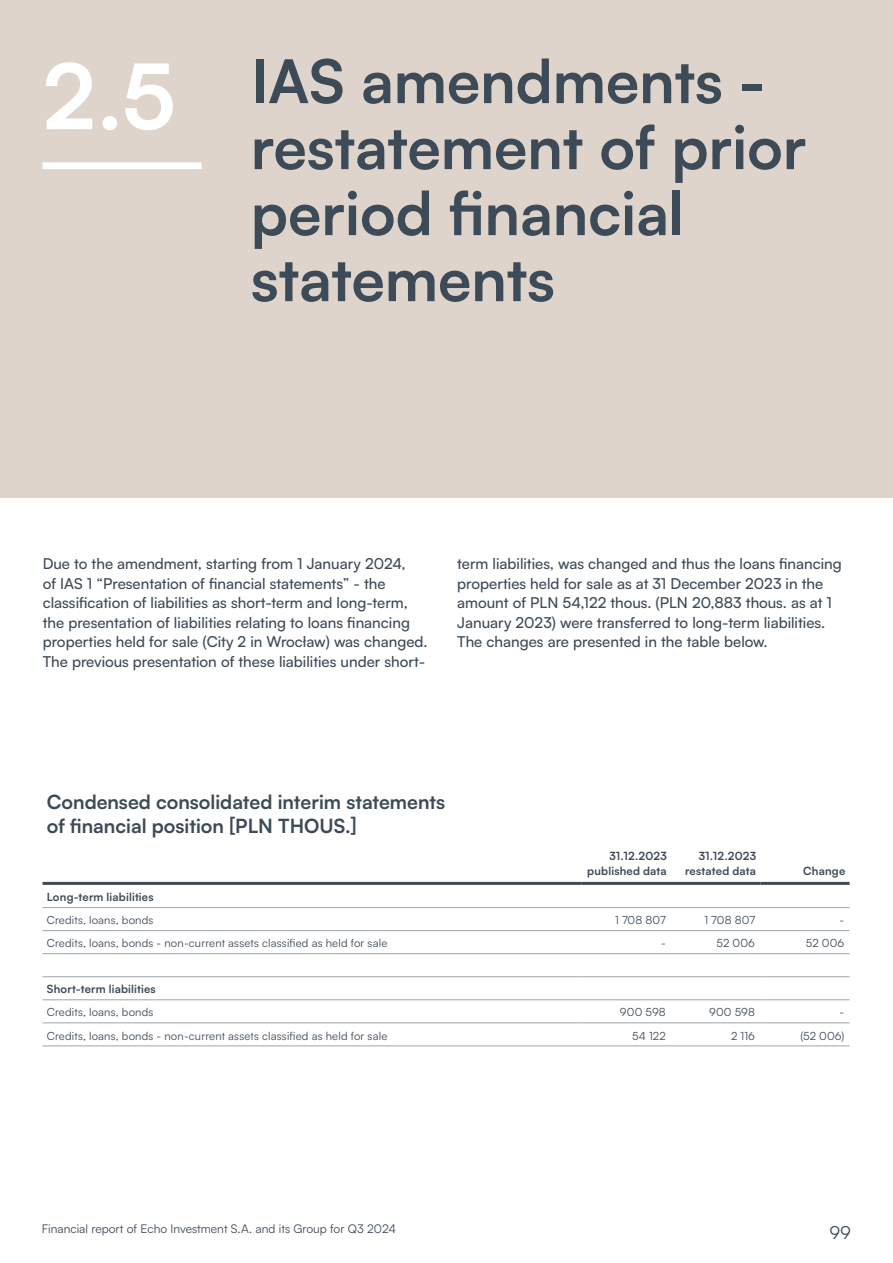
<style>
.page{position:relative;width:893px;height:1263px;background:#fff}
.page>*{position:absolute;margin:0;border:0;box-sizing:border-box;transform-origin:0 0}
.t1{font:700 60px/66px "Satoshi";color:#3d4a57}
.t2{font:700 19.5px/24px "Satoshi";color:#3d4a57}
.t3{font:18px "Satoshi";color:#3d4a57}
.t4{font:500 15px/19.5px "Satoshi";color:#3d4a57}
.t5{font:12px "Satoshi";color:#3d4a57}
.t6{font:11.25px "Satoshi";letter-spacing:.015em;color:#3d4a57}
.t7{font:700 11.25px/15px "Satoshi";letter-spacing:.015em;color:#3d4a57;text-align:right}
.s1{font-size:90px;color:#fff}
</style>
<div class="page">
<div style="left:0;top:0;width:893px;height:497px;background:#ded4cc"></div>
<div style="left:43px;top:162px;width:159px;height:7px;background:#fff"></div>
<hr style="left:43px;top:882px;width:539px;height:3px;background:#3d4a57">
<hr style="left:582px;top:882px;width:89px;height:3px;background:#3d4a57">
<hr style="left:671px;top:882px;width:89px;height:3px;background:#3d4a57">
<hr style="left:760px;top:882px;width:90px;height:3px;background:#3d4a57">
<hr style="left:43px;top:907px;width:539px;height:1px;background:#9ea4ab">
<hr style="left:582px;top:907px;width:89px;height:1px;background:#9ea4ab">
<hr style="left:671px;top:907px;width:89px;height:1px;background:#9ea4ab">
<hr style="left:760px;top:907px;width:90px;height:1px;background:#9ea4ab">
<hr style="left:43px;top:930px;width:539px;height:1px;background:#9ea4ab">
<hr style="left:43px;top:953px;width:539px;height:1px;background:#9ea4ab">
<hr style="left:43px;top:976px;width:539px;height:1px;background:#9ea4ab">
<hr style="left:43px;top:999px;width:539px;height:1px;background:#9ea4ab">
<hr style="left:43px;top:1022px;width:539px;height:1px;background:#9ea4ab">
<hr style="left:43px;top:1045px;width:539px;height:1px;background:#9ea4ab">
<hr style="left:582px;top:930px;width:89px;height:1px;background:#9ea4ab">
<hr style="left:582px;top:953px;width:89px;height:1px;background:#9ea4ab">
<hr style="left:582px;top:976px;width:89px;height:1px;background:#9ea4ab">
<hr style="left:582px;top:999px;width:89px;height:1px;background:#9ea4ab">
<hr style="left:582px;top:1022px;width:89px;height:1px;background:#9ea4ab">
<hr style="left:582px;top:1045px;width:89px;height:1px;background:#9ea4ab">
<hr style="left:671px;top:930px;width:89px;height:1px;background:#9ea4ab">
<hr style="left:671px;top:953px;width:89px;height:1px;background:#9ea4ab">
<hr style="left:671px;top:976px;width:89px;height:1px;background:#9ea4ab">
<hr style="left:671px;top:999px;width:89px;height:1px;background:#9ea4ab">
<hr style="left:671px;top:1022px;width:89px;height:1px;background:#9ea4ab">
<hr style="left:671px;top:1045px;width:89px;height:1px;background:#9ea4ab">
<hr style="left:760px;top:930px;width:90px;height:1px;background:#9ea4ab">
<hr style="left:760px;top:953px;width:90px;height:1px;background:#9ea4ab">
<hr style="left:760px;top:976px;width:90px;height:1px;background:#9ea4ab">
<hr style="left:760px;top:999px;width:90px;height:1px;background:#9ea4ab">
<hr style="left:760px;top:1022px;width:90px;height:1px;background:#9ea4ab">
<hr style="left:760px;top:1045px;width:90px;height:1px;background:#9ea4ab">
<h1 class="t1" style="left:251px;top:45px;width:557px;text-indent:-208px"><span class="s1">2.5</span> IAS amendments - restatement of prior period financial statements</h1>
<p class="t4" style="left:43px;top:553px;width:386px">Due to the amendment, starting from 1 January 2024,<br>of IAS 1 “Presentation of financial statements” - the classification of liabilities as short-term and long-term, the presentation of liabilities relating to loans financing properties held for sale (City 2 in Wrocław) was changed.<br>The previous presentation of these liabilities under short-</p>
<p class="t4" style="left:457px;top:553px;width:386px">term liabilities, was changed and thus the loans financing properties held for sale as at 31 December 2023 in the amount of PLN 54,122 thous. (PLN 20,883 thous. as at 1<br>January 2023) were transferred to long-term liabilities.<br>The changes are presented in the table below.</p>
<h2 class="t2" style="left:47px;top:789px;width:400px">Condensed consolidated interim statements of financial position [PLN THOUS.]</h2>
<p class="t7" style="left:587px;top:848px;width:81px">31.12.2023 published data</p>
<p class="t7" style="left:685px;top:848px;width:73px">31.12.2023 restated data</p>
<p class="t7" style="left:803px;top:863px;width:44px">Change</p>
<p class="t7" style="left:47px;top:889px;width:108px">Long-term liabilities</p>
<p class="t6" style="left:47px;top:913px;width:108px">Credits, loans, bonds</p>
<p class="t6" style="left:615px;top:913px;width:52px">1 708 807</p>
<p class="t6" style="left:704px;top:913px;width:52px">1 708 807</p>
<p class="t6" style="left:840px;top:913px;width:6px">-</p>
<p class="t6" style="left:47px;top:936px;width:342px">Credits, loans, bonds - non-current assets classified as held for sale</p>
<p class="t6" style="left:661px;top:936px;width:6px">-</p>
<p class="t6" style="left:717px;top:936px;width:40px">52 006</p>
<p class="t6" style="left:806px;top:936px;width:40px">52 006</p>
<p class="t7" style="left:47px;top:981px;width:111px">Short-term liabilities</p>
<p class="t6" style="left:47px;top:1005px;width:108px">Credits, loans, bonds</p>
<p class="t6" style="left:620px;top:1005px;width:47px">900 598</p>
<p class="t6" style="left:709px;top:1005px;width:47px">900 598</p>
<p class="t6" style="left:840px;top:1005px;width:6px">-</p>
<p class="t6" style="left:47px;top:1028px;width:342px">Credits, loans, bonds - non-current assets classified as held for sale</p>
<p class="t6" style="left:632px;top:1028px;width:35px">54 122</p>
<p class="t6" style="left:731px;top:1028px;width:25px">2 116</p>
<p class="t6" style="left:800px;top:1028px;width:45px">(52 006)</p>
<p class="t5" style="left:42px;top:1220px;width:356px">Financial report of Echo Investment S.A. and its Group for Q3 2024</p>
<p class="t3" style="left:829px;top:1220px;width:23px">99</p>
</div>
